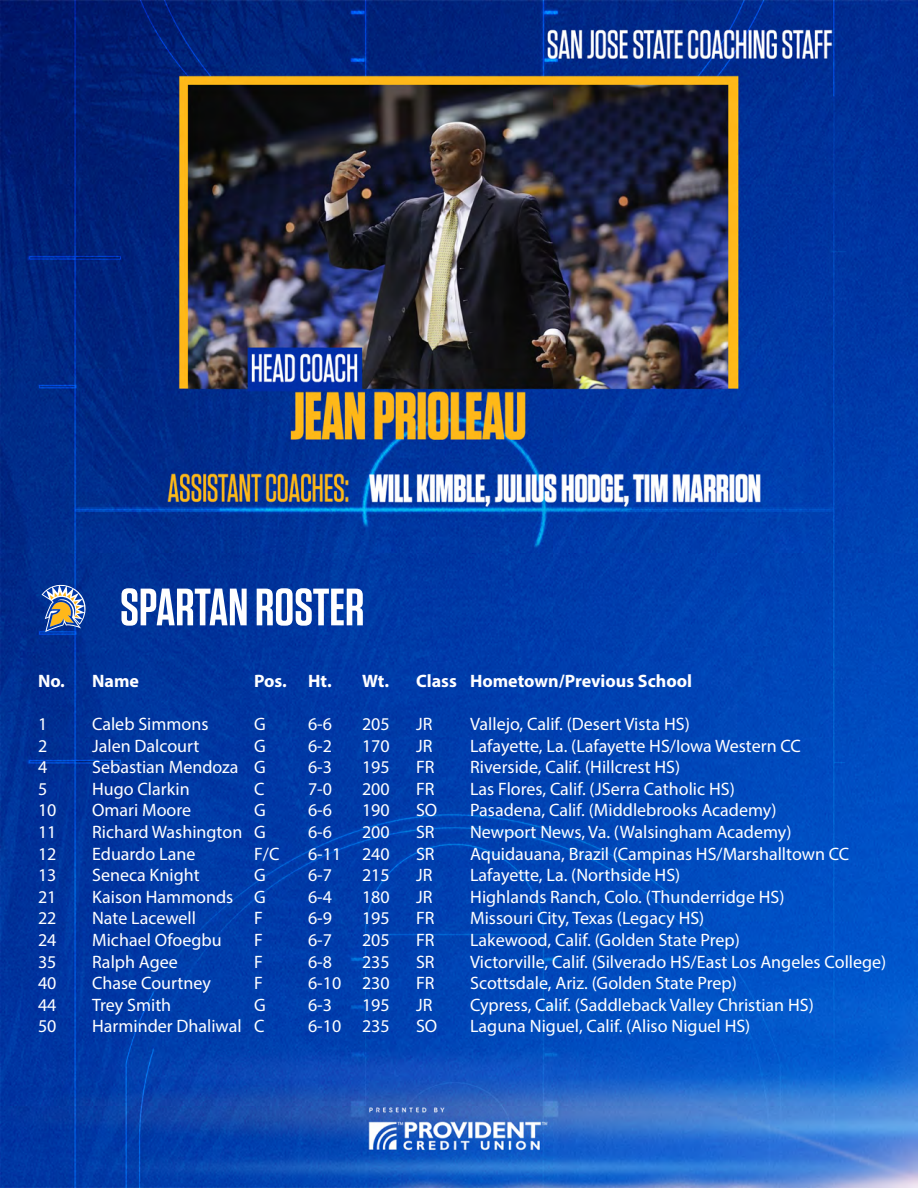
<style>
.page{position:relative;width:918px;height:1188px;background:#fff}
.page>*{position:absolute;margin:0;border:0;box-sizing:border-box;transform-origin:0 0}
.t1{font:600 52.5px "Tungsten";color:#fff}
.t2{font:18px "Myriad Pro";color:#fff}
.t3{font:700 18px "Myriad Pro";color:#fff}
</style>
<div class="page">
<img style="left:0;top:0;width:918px;height:1188px">
<svg style="left:42px;top:585px;width:46px;height:47px"></svg>
<h1 class="t1" style="left:120px;top:579px;width:246px">SPARTAN ROSTER</h1>
<p class="t3" style="left:38px;top:669px;width:102px">No. Name</p>
<p class="t3" style="left:254px;top:669px;width:79px">Pos. Ht.</p>
<p class="t3" style="left:362px;top:669px;width:332px">Wt. Class Hometown/Previous School</p>
<p class="t2" style="left:38px;top:713px;width:11px">1</p>
<p class="t2" style="left:92px;top:713px;width:118px">Caleb Simmons</p>
<p class="t2" style="left:254px;top:713px;width:13px">G</p>
<p class="t2" style="left:308px;top:713px;width:25px">6-6</p>
<p class="t2" style="left:362px;top:713px;width:29px">205</p>
<p class="t2" style="left:416px;top:713px;width:18px">JR</p>
<p class="t2" style="left:470px;top:713px;width:221px">Vallejo, Calif. (Desert Vista HS)</p>
<p class="t2" style="left:38px;top:734px;width:11px">2</p>
<p class="t2" style="left:92px;top:734px;width:109px">Jalen Dalcourt</p>
<p class="t2" style="left:254px;top:734px;width:13px">G</p>
<p class="t2" style="left:308px;top:734px;width:25px">6-2</p>
<p class="t2" style="left:362px;top:734px;width:29px">170</p>
<p class="t2" style="left:416px;top:734px;width:18px">JR</p>
<p class="t2" style="left:470px;top:734px;width:332px">Lafayette, La. (Lafayette HS/Iowa Western CC</p>
<p class="t2" style="left:38px;top:756px;width:11px">4</p>
<p class="t2" style="left:92px;top:756px;width:175px">Sebastian Mendoza G</p>
<p class="t2" style="left:308px;top:756px;width:25px">6-3</p>
<p class="t2" style="left:362px;top:756px;width:29px">195</p>
<p class="t2" style="left:416px;top:756px;width:20px">FR</p>
<p class="t2" style="left:470px;top:756px;width:212px">Riverside, Calif. (Hillcrest HS)</p>
<p class="t2" style="left:38px;top:778px;width:11px">5</p>
<p class="t2" style="left:92px;top:778px;width:99px">Hugo Clarkin</p>
<p class="t2" style="left:254px;top:778px;width:12px">C</p>
<p class="t2" style="left:308px;top:778px;width:25px">7-0</p>
<p class="t2" style="left:362px;top:778px;width:29px">200</p>
<p class="t2" style="left:416px;top:778px;width:20px">FR</p>
<p class="t2" style="left:470px;top:778px;width:266px">Las Flores, Calif. (JSerra Catholic HS)</p>
<p class="t2" style="left:38px;top:799px;width:20px">10</p>
<p class="t2" style="left:92px;top:799px;width:101px">Omari Moore</p>
<p class="t2" style="left:254px;top:799px;width:13px">G</p>
<p class="t2" style="left:308px;top:799px;width:25px">6-6</p>
<p class="t2" style="left:362px;top:799px;width:29px">190</p>
<p class="t2" style="left:416px;top:799px;width:23px">SO</p>
<p class="t2" style="left:470px;top:799px;width:308px">Pasadena, Calif. (Middlebrooks Academy)</p>
<p class="t2" style="left:38px;top:821px;width:20px">11</p>
<p class="t2" style="left:92px;top:821px;width:175px">Richard Washington G</p>
<p class="t2" style="left:308px;top:821px;width:25px">6-6</p>
<p class="t2" style="left:362px;top:821px;width:29px">200</p>
<p class="t2" style="left:416px;top:821px;width:20px">SR</p>
<p class="t2" style="left:470px;top:821px;width:323px">Newport News, Va. (Walsingham Academy)</p>
<p class="t2" style="left:38px;top:842px;width:20px">12</p>
<p class="t2" style="left:92px;top:842px;width:105px">Eduardo Lane</p>
<p class="t2" style="left:254px;top:842px;width:27px">F/C</p>
<p class="t2" style="left:308px;top:842px;width:83px">6-11 240</p>
<p class="t2" style="left:416px;top:842px;width:20px">SR</p>
<p class="t2" style="left:470px;top:842px;width:381px">Aquidauana, Brazil (Campinas HS/Marshalltown CC</p>
<p class="t2" style="left:38px;top:864px;width:20px">13</p>
<p class="t2" style="left:92px;top:864px;width:109px">Seneca Knight</p>
<p class="t2" style="left:254px;top:864px;width:13px">G</p>
<p class="t2" style="left:308px;top:864px;width:25px">6-7</p>
<p class="t2" style="left:362px;top:864px;width:29px">215</p>
<p class="t2" style="left:416px;top:864px;width:18px">JR</p>
<p class="t2" style="left:470px;top:864px;width:212px">Lafayette, La. (Northside HS)</p>
<p class="t2" style="left:38px;top:886px;width:20px">21</p>
<p class="t2" style="left:92px;top:886px;width:175px">Kaison Hammonds G</p>
<p class="t2" style="left:308px;top:886px;width:25px">6-4</p>
<p class="t2" style="left:362px;top:886px;width:29px">180</p>
<p class="t2" style="left:416px;top:886px;width:18px">JR</p>
<p class="t2" style="left:470px;top:886px;width:316px">Highlands Ranch, Colo. (Thunderridge HS)</p>
<p class="t2" style="left:38px;top:907px;width:20px">22</p>
<p class="t2" style="left:92px;top:907px;width:105px">Nate Lacewell</p>
<p class="t2" style="left:254px;top:907px;width:10px">F</p>
<p class="t2" style="left:308px;top:907px;width:25px">6-9</p>
<p class="t2" style="left:362px;top:907px;width:29px">195</p>
<p class="t2" style="left:416px;top:907px;width:20px">FR</p>
<p class="t2" style="left:470px;top:907px;width:236px">Missouri City, Texas (Legacy HS)</p>
<p class="t2" style="left:38px;top:929px;width:20px">24</p>
<p class="t2" style="left:92px;top:929px;width:131px">Michael Ofoegbu</p>
<p class="t2" style="left:254px;top:929px;width:10px">F</p>
<p class="t2" style="left:308px;top:929px;width:25px">6-7</p>
<p class="t2" style="left:362px;top:929px;width:29px">205</p>
<p class="t2" style="left:416px;top:929px;width:20px">FR</p>
<p class="t2" style="left:470px;top:929px;width:271px">Lakewood, Calif. (Golden State Prep)</p>
<p class="t2" style="left:38px;top:950px;width:20px">35</p>
<p class="t2" style="left:92px;top:950px;width:87px">Ralph Agee</p>
<p class="t2" style="left:254px;top:950px;width:10px">F</p>
<p class="t2" style="left:308px;top:950px;width:25px">6-8</p>
<p class="t2" style="left:362px;top:950px;width:29px">235</p>
<p class="t2" style="left:416px;top:950px;width:20px">SR</p>
<p class="t2" style="left:470px;top:950px;width:418px">Victorville, Calif. (Silverado HS/East Los Angeles College)</p>
<p class="t2" style="left:38px;top:972px;width:20px">40</p>
<p class="t2" style="left:92px;top:972px;width:120px">Chase Courtney</p>
<p class="t2" style="left:254px;top:972px;width:10px">F</p>
<p class="t2" style="left:308px;top:972px;width:83px">6-10 230</p>
<p class="t2" style="left:416px;top:972px;width:20px">FR</p>
<p class="t2" style="left:470px;top:972px;width:268px">Scottsdale, Ariz. (Golden State Prep)</p>
<p class="t2" style="left:38px;top:994px;width:20px">44</p>
<p class="t2" style="left:92px;top:994px;width:81px">Trey Smith</p>
<p class="t2" style="left:254px;top:994px;width:13px">G</p>
<p class="t2" style="left:308px;top:994px;width:25px">6-3</p>
<p class="t2" style="left:362px;top:994px;width:29px">195</p>
<p class="t2" style="left:416px;top:994px;width:18px">JR</p>
<p class="t2" style="left:470px;top:994px;width:345px">Cypress, Calif. (Saddleback Valley Christian HS)</p>
<p class="t2" style="left:38px;top:1015px;width:20px">50</p>
<p class="t2" style="left:92px;top:1015px;width:174px">Harminder Dhaliwal C</p>
<p class="t2" style="left:308px;top:1015px;width:83px">6-10 235</p>
<p class="t2" style="left:416px;top:1015px;width:23px">SO</p>
<p class="t2" style="left:470px;top:1015px;width:282px">Laguna Niguel, Calif. (Aliso Niguel HS)</p>
</div>
